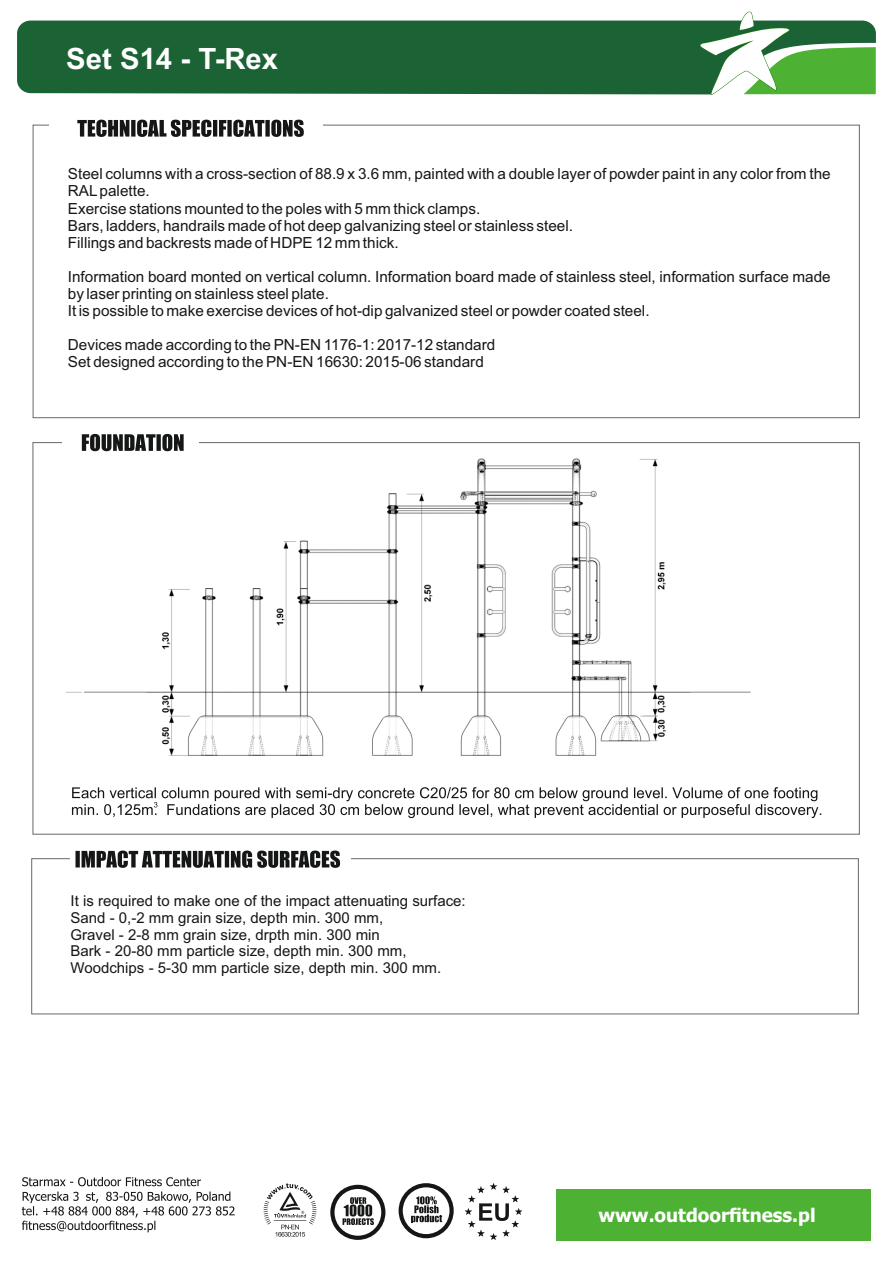
<style>
.page{position:relative;width:893px;height:1263px;background:#fff}
.page>*{position:absolute;margin:0;border:0;box-sizing:border-box;transform-origin:0 0}
.t1{font:700 29.4px "Arial";color:#fff}
.t2{font:700 18.75px "Tahoma";color:#fff}
.t3{font:15.3px/17.1px "Arial";color:#151616}
.t4{font:15px/16.8px "Arial";color:#151616}
</style>
<div class="page">
<div style="left:31px;top:858px;width:828px;height:156px;border:1px solid #686868"></div>
<div style="left:70px;top:838px;width:280px;height:43px;background:#fff"></div>
<svg style="left:75px;top:850px;width:265px;height:18px"></svg>
<svg style="left:77px;top:120px;width:227px;height:17px"></svg>
<svg style="left:82px;top:434px;width:102px;height:17px"></svg>
<svg style="left:72px;top:787px;width:749px;height:31px"></svg>
<div style="left:17px;top:21px;width:682px;height:73px;background:#1b6335"></div>
<svg style="left:699px;top:11px;width:177px;height:84px"></svg>
<div style="left:557px;top:1189px;width:314px;height:52px;background:#4db133"></div>
<svg style="left:22px;top:1177px;width:213px;height:55px"></svg>
<svg style="left:465px;top:1183px;width:57px;height:57px"></svg>
<svg style="left:263px;top:1183px;width:54px;height:54px"></svg>
<svg style="left:399px;top:1183px;width:55px;height:55px"></svg>
<svg style="left:330px;top:1185px;width:55px;height:55px"></svg>
<img style="left:66px;top:458px;width:685px;height:298px">
<h1 class="t1" style="left:66px;top:48px;width:213px">Set S14 - T-Rex</h1>
<p class="t3" style="left:68px;top:167px;width:764px">Steel columns with a cross-section of 88.9 x 3.6 mm, painted with a double layer of powder paint in any color from the RALpalette.<br>Exercise stations mounted to the poles with 5 mm thick clamps.<br>Bars, ladders, handrails made of hot deep galvanizing steel or stainless steel.<br>Fillings and backrests made of HDPE 12 mm thick.</p>
<p class="t3" style="left:68px;top:269px;width:764px">Information board monted on vertical column. Information board made of stainless steel, information surface made by laser printing on stainless steel plate.<br>It is possible to make exercise devices of hot-dip galvanized steel or powder coated steel.</p>
<p class="t3" style="left:68px;top:338px;width:429px">Devices made according to the PN-EN 1176-1: 2017-12 standard<br>Set designed according to the PN-EN 16630: 2015-06 standard</p>
<p class="t4" style="left:71px;top:894px;width:397px">It is required to make one of the impact attenuating surface:<br>Sand - 0,-2 mm grain size, depth min. 300 mm,<br>Gravel - 2-8 mm grain size, drpth min. 300 min<br>Bark - 20-80 mm particle size, depth min. 300 mm, Woodchips - 5-30 mm particle size, depth min. 300 mm.</p>
<p class="t2" style="left:598px;top:1208px;width:219px">www.outdoorfitness.pl</p>
</div>
